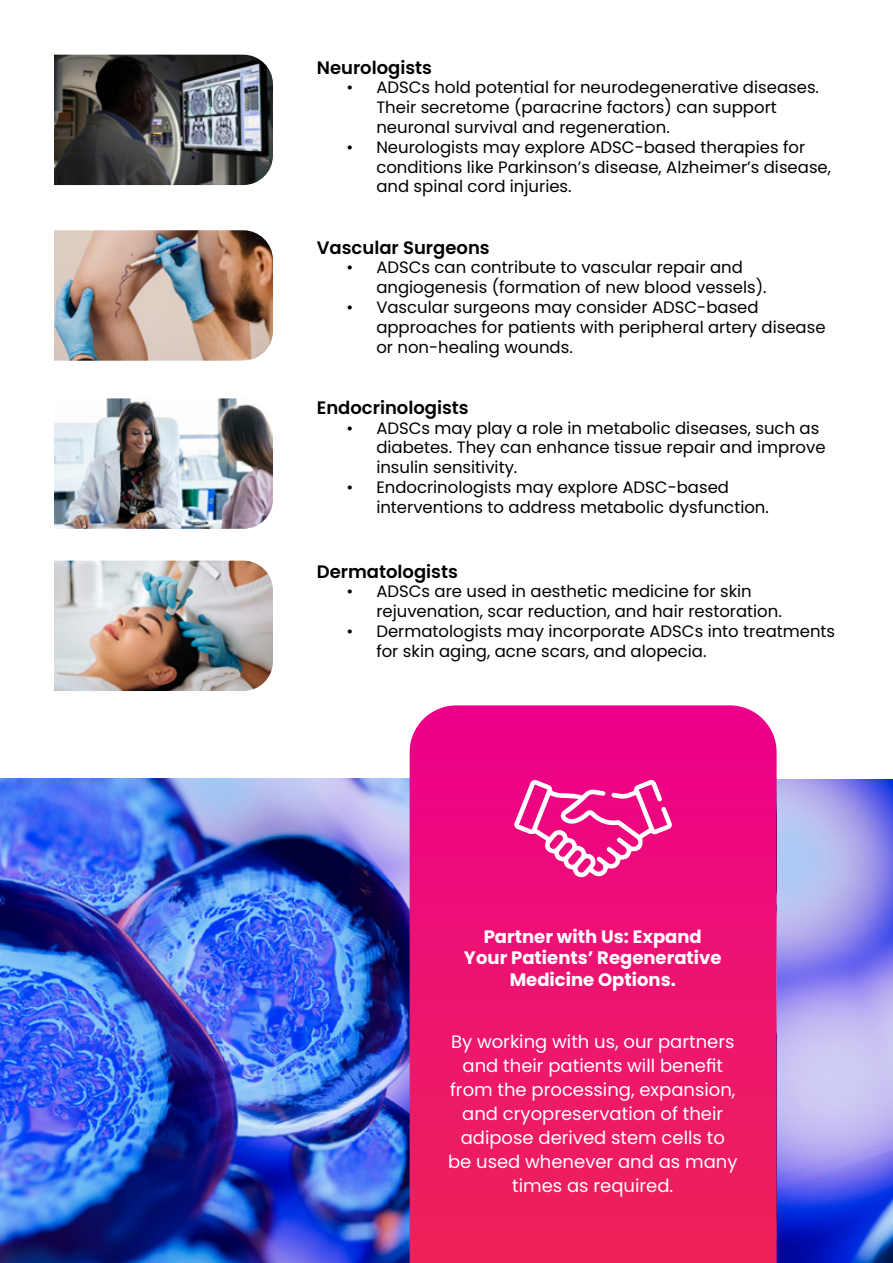
<style>
.page{position:relative;width:893px;height:1263px;background:#fff}
.page>*{position:absolute;margin:0;border:0;box-sizing:border-box;transform-origin:0 0}
.t1{font:18px/24px "Poppins";color:#fff;text-align:center}
.t2{font:700 18px/21.6px "Poppins";color:#fff;text-align:center}
.t3{font:600 18px "Poppins";color:#000}
.t4{font:16.5px/19.8px "Poppins";color:#000}
</style>
<div class="page">
<img style="left:777px;top:780px;width:116px;height:483px">
<img style="left:0;top:778px;width:410px;height:485px">
<svg style="left:410px;top:705px;width:367px;height:558px;background:#ec1470"></svg>
<img style="left:54px;top:55px;width:219px;height:130px">
<img style="left:54px;top:230px;width:219px;height:131px">
<img style="left:54px;top:398px;width:219px;height:131px">
<img style="left:54px;top:561px;width:219px;height:130px">
<svg style="left:514px;top:779px;width:158px;height:99px"></svg>
<p class="t3" style="left:317px;top:57px;width:117px">Neurologists</p>
<p class="t4" style="left:376px;top:78px;width:444px;text-indent:-30px">• ADSCs hold potential for neurodegenerative diseases.<br>Their secretome (paracrine factors) can support neuronal survival and regeneration.</p>
<p class="t4" style="left:376px;top:137px;width:456px;text-indent:-30px">• Neurologists may explore ADSC-based therapies for conditions like Parkinson’s disease, Alzheimer’s disease, and spinal cord injuries.</p>
<p class="t3" style="left:317px;top:237px;width:174px">Vascular Surgeons</p>
<p class="t4" style="left:376px;top:258px;width:392px;text-indent:-30px">• ADSCs can contribute to vascular repair and angiogenesis (formation of new blood vessels).</p>
<p class="t4" style="left:376px;top:297px;width:451px;text-indent:-30px">• Vascular surgeons may consider ADSC-based approaches for patients with peripheral artery disease or non-healing wounds.</p>
<p class="t3" style="left:317px;top:397px;width:153px">Endocrinologists</p>
<p class="t4" style="left:376px;top:418px;width:451px;text-indent:-30px">• ADSCs may play a role in metabolic diseases, such as diabetes. They can enhance tissue repair and improve insulin sensitivity.</p>
<p class="t4" style="left:376px;top:477px;width:394px;text-indent:-30px">• Endocrinologists may explore ADSC-based interventions to address metabolic dysfunction.</p>
<p class="t3" style="left:317px;top:561px;width:143px">Dermatologists</p>
<p class="t4" style="left:376px;top:582px;width:407px;text-indent:-30px">• ADSCs are used in aesthetic medicine for skin rejuvenation, scar reduction, and hair restoration.</p>
<p class="t4" style="left:376px;top:621px;width:460px;text-indent:-30px">• Dermatologists may incorporate ADSCs into treatments for skin aging, acne scars, and alopecia.</p>
<p class="t2" style="left:464px;top:925px;width:259px">Partner with Us: Expand<br>Your Patients’ Regenerative<br>Medicine Options.</p>
<p class="t1" style="left:448px;top:1030px;width:291px">By working with us, our partners and their patients will benefit from the processing, expansion, and cryopreservation of their adipose derived stem cells to be used whenever and as many times as required.</p>
</div>
